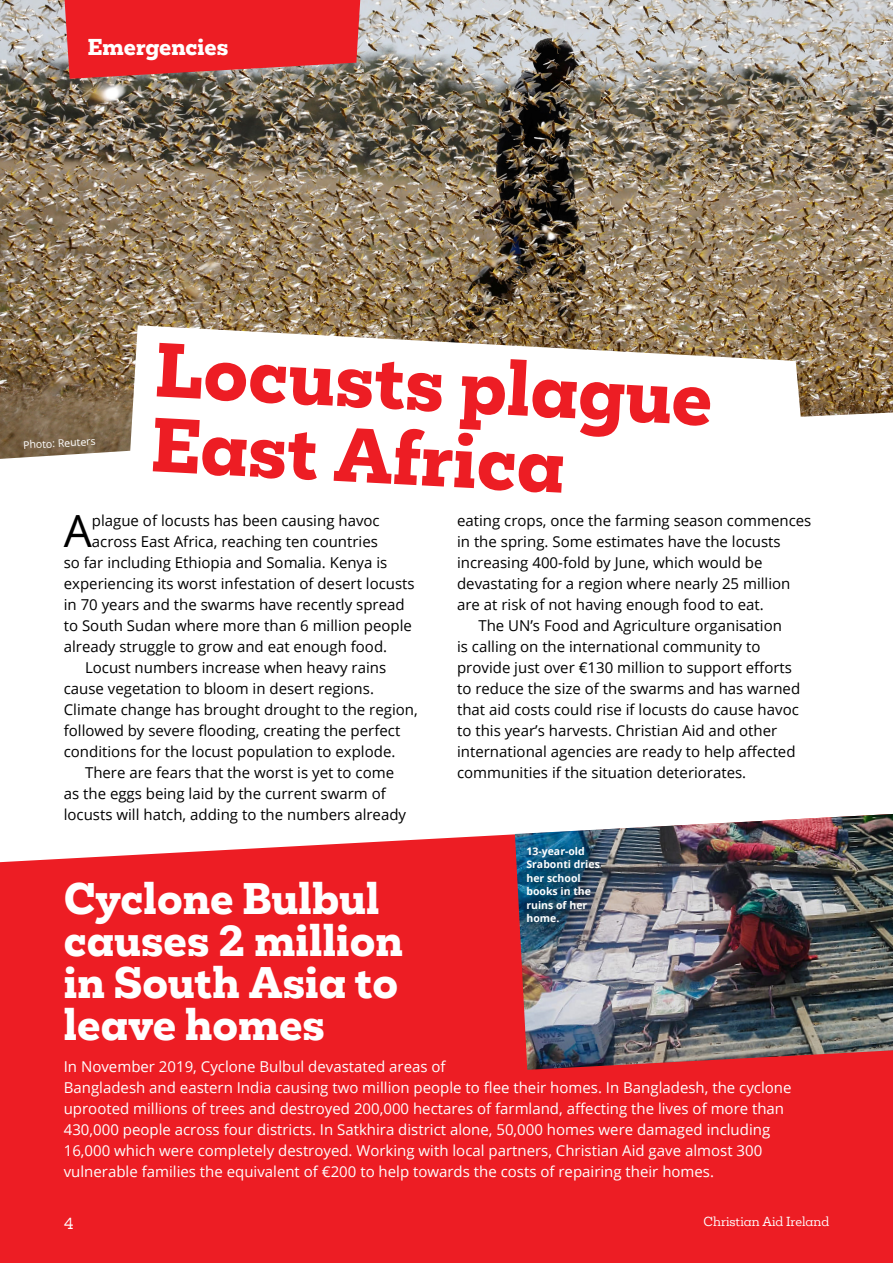
<style>
.page{position:relative;width:893px;height:1263px;background:#fff}
.page>*{position:absolute;margin:0;border:0;box-sizing:border-box;transform-origin:0 0}
.Headline{font:800 70.5px "Mokoko";color:#ed1d24}
.First_Para{font:44.4px "Open Sans";color:#000}
.Headline-2{font:800 40.35px/42.2px "Mokoko";color:#fff}
.Intro_Bold{font:800 21px "Mokoko";color:#fff}
.First_Para-2{font:15px/21px "Open Sans";color:#000}
.Basic__no_ident{font:15px/21px "Open Sans";color:#fff}
.t1{font:15px "Mokoko";color:#fff}
.t2{font:12px "Mokoko";color:#fff}
.Photo_Caption{font:700 10.5px/13.5px "Open Sans";color:#fff}
.Photo_Credit{font:10.5px "Open Sans";color:#fff}
</style>
<div class="page">
<div style="left:0;top:834px;width:893px;height:429px;background:#ed1d24"></div>
<img style="left:0;top:0;width:893px;height:325px">
<svg style="left:65px;top:0;width:295px;height:79px;background:#e2292e"></svg>
<img style="left:515px;top:814px;width:378px;height:256px">
<svg style="left:0;top:325px;width:893px;height:134px"></svg>
<div style="left:523px;top:843px;width:88px;height:92px;background:#000;opacity:.75"></div>
<p class="Intro_Bold" style="left:88px;top:33px;width:142px">Emergencies</p>
<p class="Photo_Credit" style="left:23px;top:438px;width:74px;rotate:-3deg">Photo: Reuters</p>
<p class="Headline" style="left:158px;top:322px;width:559px;rotate:3deg">Locusts plague</p>
<p class="Headline" style="left:154px;top:397px;width:415px;rotate:3deg">East Africa</p>
<p class="First_Para" style="left:64px;top:501px;width:30px">A</p>
<p class="First_Para-2" style="left:92px;top:510px;width:289px">plague of locusts has been causing havoc</p>
<p class="First_Para-2" style="left:92px;top:531px;width:288px">across East Africa, reaching ten countries</p>
<p class="First_Para-2" style="left:64px;top:552px;width:325px">so far including Ethiopia and Somalia. Kenya is</p>
<p class="First_Para-2" style="left:64px;top:573px;width:352px">experiencing its worst infestation of desert locusts</p>
<p class="First_Para-2" style="left:64px;top:594px;width:342px">in 70 years and the swarms have recently spread</p>
<p class="First_Para-2" style="left:64px;top:615px;width:350px">to South Sudan where more than 6 million people</p>
<p class="First_Para-2" style="left:64px;top:636px;width:325px">already struggle to grow and eat enough food.</p>
<p class="First_Para-2" style="left:64px;top:657px;width:355px;text-indent:21px">Locust numbers increase when heavy rains cause vegetation to bloom in desert regions.<br>Climate change has brought drought to the region, followed by severe flooding, creating the perfect conditions for the locust population to explode.</p>
<p class="First_Para-2" style="left:64px;top:762px;width:344px;text-indent:21px">There are fears that the worst is yet to come as the eggs being laid by the current swarm of locusts will hatch, adding to the numbers already</p>
<p class="Headline-2" style="left:64px;top:878px;width:341px">Cyclone Bulbul causes 2 million in South Asia to leave homes</p>
<p class="First_Para-2" style="left:457px;top:510px;width:356px">eating crops, once the farming season commences in the spring. Some estimates have the locusts increasing 400-fold by June, which would be devastating for a region where nearly 25 million are at risk of not having enough food to eat.</p>
<p class="First_Para-2" style="left:457px;top:615px;width:345px;text-indent:21px">The UN’s Food and Agriculture organisation<br>is calling on the international community to provide just over €130 million to support efforts to reduce the size of the swarms and has warned that aid costs could rise if locusts do cause havoc to this year’s harvests. Christian Aid and other international agencies are ready to help affected communities if the situation deteriorates.</p>
<p class="Photo_Caption" style="left:526px;top:844px;width:75px">13-year-old<br>Srabonti dries her school books in the ruins of her home.</p>
<p class="Basic__no_ident" style="left:64px;top:1056px;width:383px">In November 2019, Cyclone Bulbul devastated areas of</p>
<p class="Basic__no_ident" style="left:64px;top:1077px;width:729px">Bangladesh and eastern India causing two million people to flee their homes. In Bangladesh, the cyclone uprooted millions of trees and destroyed 200,000 hectares of farmland, affecting the lives of more than 430,000 people across four districts. In Satkhira district alone, 50,000 homes were damaged including 16,000 which were completely destroyed. Working with local partners, Christian Aid gave almost 300 vulnerable families the equivalent of €200 to help towards the costs of repairing their homes.</p>
<p class="t1" style="left:64px;top:1213px;width:11px">4</p>
<p class="t2" style="left:704px;top:1213px;width:127px">Christian Aid Ireland</p>
</div>
